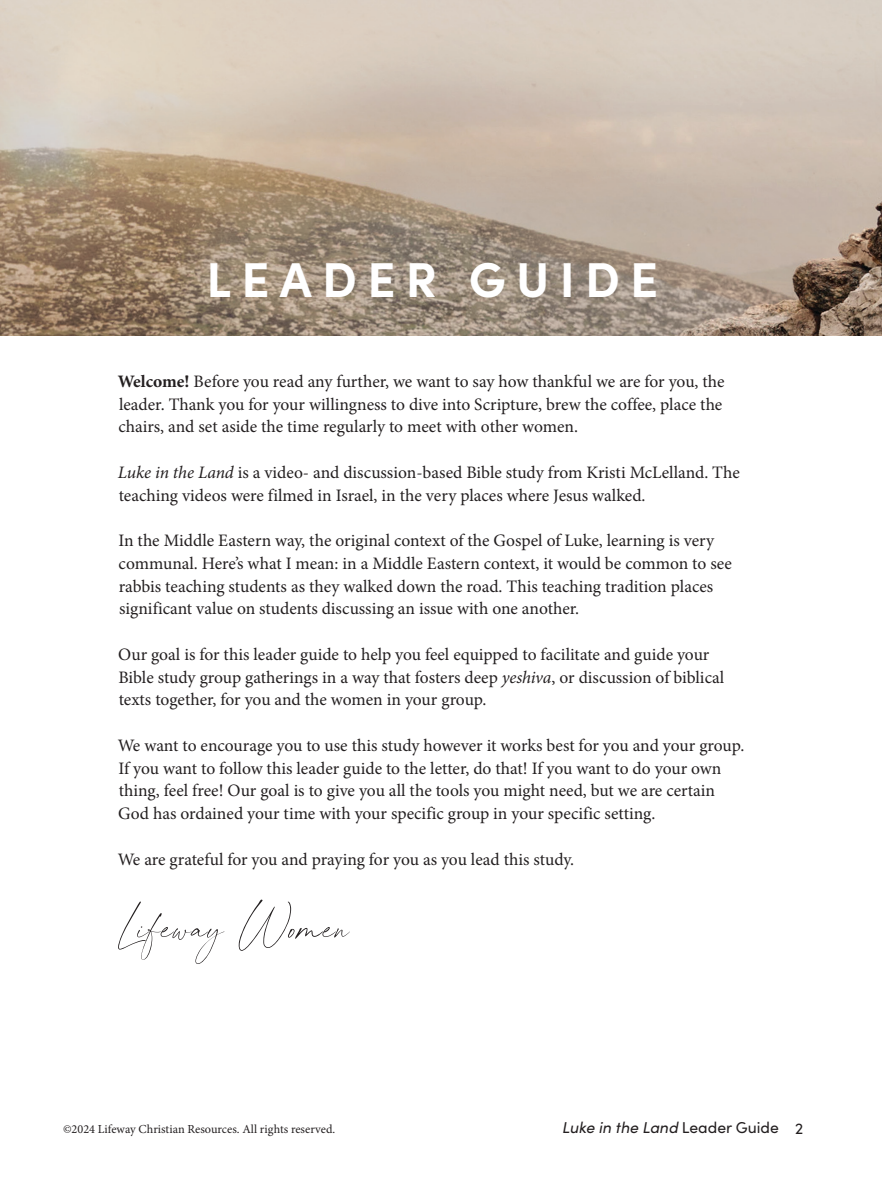
<style>
.page{position:relative;width:882px;height:1197px;background:#fff}
.page>*{position:absolute;margin:0;border:0;box-sizing:border-box;transform-origin:0 0}
.Leader_Guide_Headline{font:700 49px "Sofia Pro";letter-spacing:.21em;color:#fff}
.Body_No_Indent{font:17.5px/22.8px "Minion Pro";color:#231f20}
.Folio_Title{font:italic 15.75px "Sofia Pro";color:#231f20}
.Copyright{font:12.25px "Minion Pro";color:#231f20}
.s1{font-weight:700}
.s2{font-style:italic}
.s3{font-style:normal}
</style>
<div class="page">
<img style="left:0;top:0;width:882px;height:335px">
<svg style="left:118px;top:900px;width:232px;height:64px"></svg>
<p class="Leader_Guide_Headline" style="left:207px;top:242px;width:453px">LEADER GUIDE</p>
<p class="Body_No_Indent" style="left:118px;top:370px;width:608px"><span class="s1">Welcome!</span> Before you read any further, we want to say how thankful we are for you, the leader. Thank you for your willingness to dive into Scripture, brew the coffee, place the chairs, and set aside the time regularly to meet with other women.</p>
<p class="Body_No_Indent" style="left:118px;top:461px;width:623px"><span class="s2">Luke in the Land</span> is a video- and discussion-based Bible study from Kristi McLelland. The teaching videos were filmed in Israel, in the very places where Jesus walked.</p>
<p class="Body_No_Indent" style="left:118px;top:529px;width:615px">In the Middle Eastern way, the original context of the Gospel of Luke, learning is very communal. Here’s what I mean: in a Middle Eastern context, it would be common to see rabbis teaching students as they walked down the road. This teaching tradition places significant value on students discussing an issue with one another.</p>
<p class="Body_No_Indent" style="left:118px;top:643px;width:608px">Our goal is for this leader guide to help you feel equipped to facilitate and guide your<br>Bible study group gatherings in a way that fosters deep <span class="s2">yeshiva</span>, or discussion of biblical texts together, for you and the women in your group.</p>
<p class="Body_No_Indent" style="left:118px;top:734px;width:628px">We want to encourage you to use this study however it works best for you and your group.<br>If you want to follow this leader guide to the letter, do that! If you want to do your own thing, feel free! Our goal is to give you all the tools you might need, but we are certain God has ordained your time with your specific group in your specific setting.</p>
<p class="Body_No_Indent" style="left:118px;top:848px;width:458px">We are grateful for you and praying for you as you lead this study.</p>
<p class="Copyright" style="left:63px;top:1121px;width:274px">©2024 Lifeway Christian Resources. All rights reserved.</p>
<p class="Folio_Title" style="left:562px;top:1116px;width:243px">Luke in the Land <span class="s3">Leader Guide 2</span></p>
</div>
